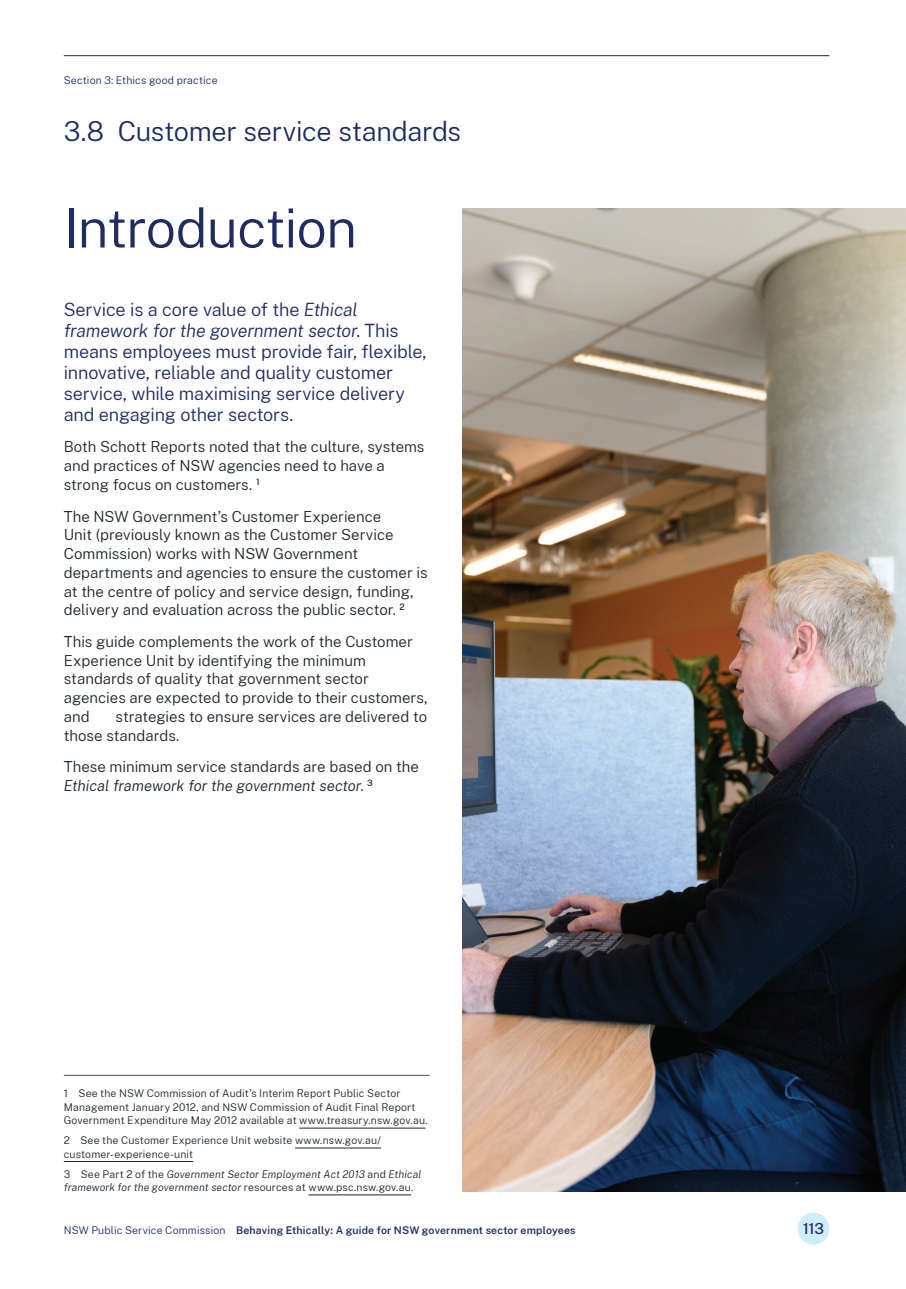
<style>
.page{position:relative;width:906px;height:1289px;background:#fff}
.page>*{position:absolute;margin:0;border:0;box-sizing:border-box;transform-origin:0 0}
._01b_Heading_1b_36pt{font:300 54px "Public Sans";letter-spacing:-.02em;color:#1e2c60}
.H2_to_include_in_TOC{font:300 27px "Public Sans";letter-spacing:-.01em;color:#1e2c60}
._07_Standfirst_12pt{font:300 18px/21px "Public Sans";letter-spacing:-.01em;color:#1e2c60}
._07_Body_10pt_Light{font:300 15px/18.8px "Public Sans";color:#1f2529}
.t1{font:500 15px "Public Sans";color:#1e2c60}
._10_Footnote_Line_7p{font:300 10.5px/13.5px "Public Sans";letter-spacing:.015em;color:#1f2529}
._10_Footnote_Line_7p-2{font:italic 300 10.5px/13.5px "Public Sans";letter-spacing:.01em;color:#1f2529}
.t2{font:600 10.5px "Public Sans";letter-spacing:.02em;color:#1e2c60}
._09_Folio_Footer_Des{font:300 10.5px "Public Sans";letter-spacing:.015em;color:#1e2c60}
.s1{font-style:italic}
.s2{font-style:normal}
.s3{font-weight:300}
</style>
<div class="page">
<img style="left:462px;top:208px;width:444px;height:983px">
<hr style="left:64px;top:1075px;width:365px;height:1px;background:#474f54">
<hr style="left:299px;top:1127px;width:126px;height:1px;background:#1f2529">
<hr style="left:295px;top:1147px;width:86px;height:1px;background:#1f2529">
<hr style="left:64px;top:1161px;width:129px;height:1px;background:#1f2529">
<hr style="left:308px;top:1194px;width:103px;height:1px;background:#1f2529">
<div style="left:797px;top:1212px;width:32px;height:32px;background:#cbebfb;border-radius:50%"></div>
<hr style="left:64px;top:55px;width:765px;height:1px;background:#1e2c60">
<p class="_09_Folio_Footer_Des" style="left:64px;top:73px;width:155px">Section 3: Ethics good practice</p>
<p class="H2_to_include_in_TOC" style="left:64px;top:113px;width:399px">3.8 Customer service standards</p>
<p class="_01b_Heading_1b_36pt" style="left:64px;top:191px;width:295px">Introduction</p>
<p class="_07_Standfirst_12pt" style="left:64px;top:298px;width:364px">Service is a core value of the <span class="s1">Ethical framework for the government sector</span>. This means employees must provide fair, flexible, innovative, reliable and quality customer service, while maximising service delivery and engaging other sectors.</p>
<p class="_07_Body_10pt_Light" style="left:64px;top:437px;width:362px">Both Schott Reports noted that the culture, systems and practices of NSW agencies need to have a strong focus on customers. <sup>1</sup></p>
<p class="_07_Body_10pt_Light" style="left:64px;top:506px;width:365px">The NSW Government’s Customer Experience<br>Unit (previously known as the Customer Service Commission) works with NSW Government departments and agencies to ensure the customer is at the centre of policy and service design, funding, delivery and evaluation across the public sector. <sup>2</sup></p>
<p class="_07_Body_10pt_Light" style="left:64px;top:631px;width:365px">This guide complements the work of the Customer Experience Unit by identifying the minimum standards of quality that government sector agencies are expected to provide to their customers, and</p>
<p class="_07_Body_10pt_Light" style="left:64px;top:706px;width:365px;text-indent:52px">strategies to ensure services are delivered to those standards.</p>
<p class="_07_Body_10pt_Light" style="left:64px;top:756px;width:356px">These minimum service standards are based on the<br><span class="s1">Ethical framework for the government sector</span>. <sup>3</sup></p>
<p class="_10_Footnote_Line_7p" style="left:64px;top:1086px;width:365px">1 See the NSW Commission of Audit’s Interim Report Public Sector<br>Management January 2012, and NSW Commission of Audit Final Report<br>Government Expenditure May 2012 available at www.treasury.nsw.gov.au.</p>
<p class="_10_Footnote_Line_7p" style="left:64px;top:1133px;width:319px">2 See the Customer Experience Unit website www.nsw.gov.au/ customer-experience-unit</p>
<p class="_10_Footnote_Line_7p-2" style="left:64px;top:1166px;width:359px"><span class="s2">3 See Part 2 of the</span> Government Sector Employment Act 2013 <span class="s2">and</span> Ethical framework for the government sector <span class="s2">resources at www.psc.nsw.gov.au.</span></p>
<p class="t2" style="left:64px;top:1222px;width:513px"><span class="s3">NSW Public Service Commission</span> Behaving Ethically: A guide for NSW government sector employees</p>
<p class="t1" style="left:802px;top:1217px;width:23px">113</p>
</div>
